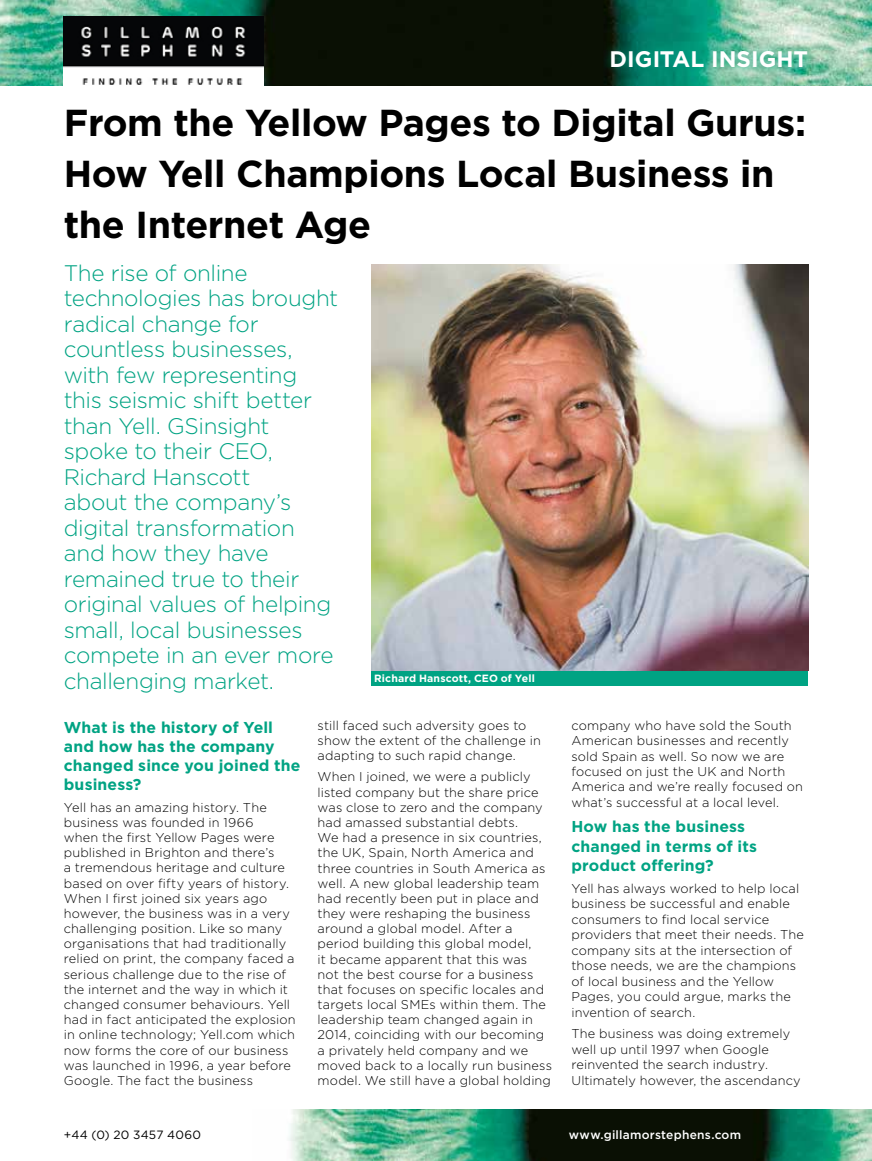
<style>
.page{position:relative;width:872px;height:1161px;background:#fff}
.page>*{position:absolute;margin:0;border:0;box-sizing:border-box;transform-origin:0 0}
.t1{font:700 37.5px/51px "Gotham";letter-spacing:-.01em;color:#000}
.t2{font:300 22.5px/25.5px "Gotham";letter-spacing:-.015em;color:#00a383}
.t3{font:700 22.5px "Gotham";color:#fff}
.t4{font:700 15.75px/18.9px "Gotham";letter-spacing:.01em;color:#00a383}
.t5{font:300 12.75px/15.1px "Gotham";letter-spacing:.01em;color:#000}
.t6{font:500 12px "Gotham";letter-spacing:.02em;color:#fff}
.t7{font:12px "Gotham";letter-spacing:.025em;color:#000}
.t8{font:700 10.5px "Gotham";letter-spacing:.01em;color:#fff}
</style>
<div class="page">
<img style="left:289px;top:1110px;width:583px;height:51px">
<img style="left:0;top:0;width:872px;height:85px">
<img style="left:64px;top:17px;width:199px;height:68px">
<div style="left:602px;top:41px;width:215px;height:36px;background:#00a383;opacity:.75"></div>
<img style="left:372px;top:264px;width:436px;height:407px">
<div style="left:371px;top:671px;width:436px;height:14px;background:#00a383"></div>
<h2 class="t3" style="left:609px;top:44px;width:200px">DIGITAL INSIGHT</h2>
<h1 class="t1" style="left:64px;top:97px;width:744px">From the Yellow Pages to Digital Gurus:<br>How Yell Champions Local Business in the Internet Age</h1>
<p class="t2" style="left:64px;top:259px;width:276px">The rise of online technologies has brought radical change for countless businesses, with few representing this seismic shift better than Yell. GSinsight spoke to their CEO,<br>Richard Hanscott<br>about the company’s digital transformation and how they have remained true to their original values of helping small, local businesses compete in an ever more challenging market.</p>
<p class="t8" style="left:374px;top:671px;width:162px">Richard Hanscott, CEO of Yell</p>
<p class="t4" style="left:64px;top:718px;width:238px">What is the history of Yell and how has the company changed since you joined the business?</p>
<p class="t5" style="left:64px;top:799px;width:233px">Yell has an amazing history. The business was founded in 1966<br>when the first Yellow Pages were published in Brighton and there’s<br>a tremendous heritage and culture based on over fifty years of history.<br>When I first joined six years ago however, the business was in a very challenging position. Like so many organisations that had traditionally relied on print, the company faced a serious challenge due to the rise of the internet and the way in which it changed consumer behaviours. Yell had in fact anticipated the explosion in online technology; Yell.com which now forms the core of our business was launched in 1996, a year before Google. The fact the business</p>
<p class="t5" style="left:317px;top:717px;width:225px">still faced such adversity goes to show the extent of the challenge in adapting to such rapid change.</p>
<p class="t5" style="left:317px;top:769px;width:236px">When I joined, we were a publicly listed company but the share price was close to zero and the company had amassed substantial debts.<br>We had a presence in six countries, the UK, Spain, North America and three countries in South America as well. A new global leadership team had recently been put in place and they were reshaping the business around a global model. After a period building this global model,<br>it became apparent that this was<br>not the best course for a business that focuses on specific locales and targets local SMEs within them. The leadership team changed again in 2014, coinciding with our becoming a privately held company and we moved back to a locally run business model. We still have a global holding</p>
<p class="t5" style="left:571px;top:717px;width:233px">company who have sold the South<br>American businesses and recently sold Spain as well. So now we are focused on just the UK and North<br>America and we’re really focused on what’s successful at a local level.</p>
<p class="t4" style="left:571px;top:817px;width:187px">How has the business changed in terms of its product offering?</p>
<p class="t5" style="left:571px;top:880px;width:234px">Yell has always worked to help local business be successful and enable consumers to find local service providers that meet their needs. The company sits at the intersection of those needs, we are the champions of local business and the Yellow<br>Pages, you could argue, marks the invention of search.</p>
<p class="t5" style="left:571px;top:1026px;width:231px">The business was doing extremely well up until 1997 when Google reinvented the search industry.<br>Ultimately however, the ascendancy</p>
<p class="t7" style="left:64px;top:1127px;width:139px">+44 (0) 20 3457 4060</p>
<p class="t6" style="left:569px;top:1127px;width:174px">www.gillamorstephens.com</p>
</div>
